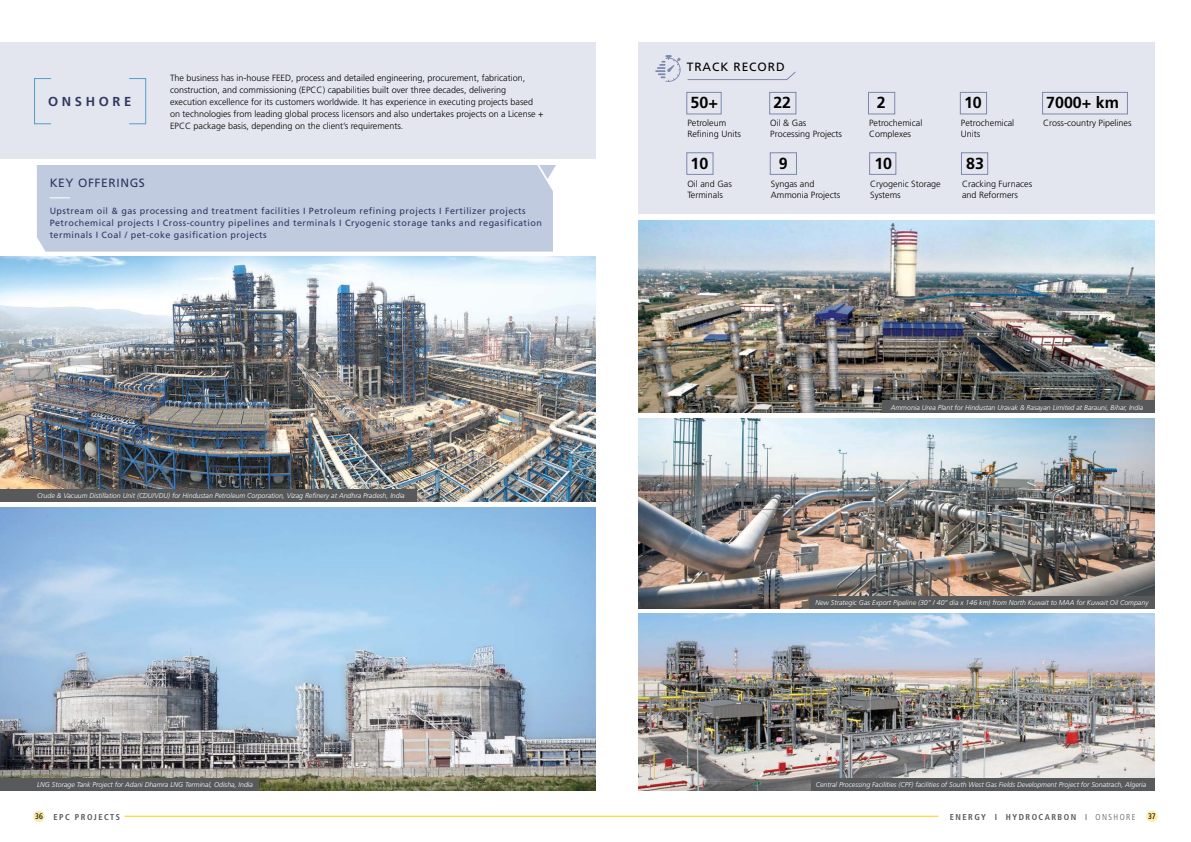
<style>
.page{position:relative;width:1191px;height:842px;background:#fff}
.page>*{position:absolute;margin:0;border:0;box-sizing:border-box;transform-origin:0 0}
.t1{font:700 16px "Frutiger LT Pro";color:#000}
.t2{font:700 13px "Frutiger LT Pro";letter-spacing:.28em;color:#323861}
.t3{font:12px "Frutiger LT Pro";letter-spacing:.05em;color:#323861}
.t4{font:12px "Frutiger LT Pro";letter-spacing:.075em;color:#000}
.t5{font:300 9px/10.8px "Frutiger LT Pro";color:#000}
.t6{font:9px/12px "Frutiger LT Pro";letter-spacing:.05em;color:#323861}
.t7{font:700 condensed 8.5px "Frutiger LT Pro";letter-spacing:.17em;color:#58595b}
.t8{font:condensed 8px "Frutiger LT Pro";color:#000}
.t9{font:italic 300 7px "Frutiger LT Pro";color:#fff}
.s1{font-weight:400}
.s2{font-weight:300}
</style>
<div class="page">
<div style="left:33px;top:811px;width:12px;height:11px;background:#fbeaa9;border-radius:50%"></div>
<div style="left:1146px;top:811px;width:11px;height:11px;background:#feeda8;border-radius:50%"></div>
<div style="left:37px;top:165px;width:516px;height:87px;background:#c0cbe0"></div>
<div style="left:638px;top:43px;width:516px;height:171px;background:#e3e6ee"></div>
<svg style="left:655px;top:55px;width:26px;height:27px"></svg>
<svg style="left:687px;top:71px;width:109px;height:9px"></svg>
<div style="left:686px;top:92px;width:35px;height:22px;border:1px solid #7d88af"></div>
<div style="left:686px;top:152px;width:27px;height:23px;border:1px solid #7d88af"></div>
<div style="left:769px;top:92px;width:27px;height:22px;border:1px solid #7d88af"></div>
<div style="left:769px;top:152px;width:28px;height:23px;border:1px solid #7d88af"></div>
<div style="left:868px;top:92px;width:27px;height:22px;border:1px solid #7d88af"></div>
<div style="left:869px;top:152px;width:27px;height:23px;border:1px solid #7d88af"></div>
<div style="left:961px;top:152px;width:27px;height:23px;border:1px solid #7d88af"></div>
<div style="left:959px;top:92px;width:28px;height:22px;border:1px solid #7d88af"></div>
<div style="left:1042px;top:92px;width:86px;height:22px;border:1px solid #7d88af"></div>
<img style="left:638px;top:220px;width:516px;height:193px">
<div style="left:882px;top:401px;width:272px;height:12px;background:#58595b"></div>
<div style="left:0;top:42px;width:595px;height:117px;background:#e3e6ee"></div>
<svg style="left:50px;top:197px;width:20px;height:1px"></svg>
<img style="left:0;top:257px;width:595px;height:245px">
<div style="left:0;top:490px;width:416px;height:12px;background:#58595b"></div>
<hr style="left:125px;top:816px;width:813px;height:1px;background:#ffcb05">
<div style="left:34px;top:78px;width:18px;height:46px;border:1px solid #549ec8"></div>
<div style="left:129px;top:78px;width:17px;height:46px;border:1px solid #549ec8"></div>
<svg style="left:539px;top:165px;width:17px;height:14px"></svg>
<img style="left:0;top:507px;width:595px;height:284px">
<div style="left:0;top:779px;width:258px;height:12px;background:#58595b"></div>
<img style="left:638px;top:419px;width:516px;height:189px">
<div style="left:809px;top:596px;width:345px;height:12px;background:#58595b"></div>
<img style="left:638px;top:614px;width:516px;height:177px">
<div style="left:810px;top:778px;width:344px;height:13px;background:#58595b"></div>
<h2 class="t2" style="left:48px;top:94px;width:85px">ONSHORE</h2>
<p class="t5" style="left:170px;top:72px;width:375px;line-height:12px">The business has in-house FEED, process and detailed engineering, procurement, fabrication, construction, and commissioning (EPCC) capabilities built over three decades, delivering execution excellence for its customers worldwide. It has experience in executing projects based on technologies from leading global process licensors and also undertakes projects on a License + EPCC package basis, depending on the client’s requirements.</p>
<h3 class="t3" style="left:50px;top:176px;width:97px">KEY OFFERINGS</h3>
<p class="t6" style="left:50px;top:204px;width:494px">Upstream oil &amp; gas processing and treatment facilities I Petroleum refining projects I Fertilizer projects<br>Petrochemical projects I Cross-country pipelines and terminals I Cryogenic storage tanks and regasification terminals I Coal / pet-coke gasification projects</p>
<p class="t9" style="left:37px;top:492px;width:369px">Crude &amp; Vacuum Distillation Unit (CDU/VDU) for Hindustan Petroleum Corporation, Vizag Refinery at Andhra Pradesh, India</p>
<p class="t9" style="left:37px;top:781px;width:217px">LNG Storage Tank Project for Adani Dhamra LNG Terminal, Odisha, India</p>
<h3 class="t4" style="left:687px;top:60px;width:99px">TRACK RECORD</h3>
<h1 class="t1" style="left:690px;top:93px;width:29px">50+</h1>
<h1 class="t1" style="left:773px;top:93px;width:19px">22</h1>
<h1 class="t1" style="left:877px;top:93px;width:10px">2</h1>
<h1 class="t1" style="left:964px;top:93px;width:19px">10</h1>
<h1 class="t1" style="left:1046px;top:93px;width:74px">7000+ km</h1>
<p class="t5" style="left:687px;top:118px;width:55px">Petroleum<br>Refining Units</p>
<p class="t5" style="left:770px;top:118px;width:73px">Oil &amp; Gas<br>Processing Projects</p>
<p class="t5" style="left:869px;top:118px;width:55px">Petrochemical<br>Complexes</p>
<p class="t5" style="left:961px;top:118px;width:55px">Petrochemical<br>Units</p>
<p class="t5" style="left:1043px;top:118px;width:90px">Cross-country Pipelines</p>
<h1 class="t1" style="left:690px;top:154px;width:19px">10</h1>
<h1 class="t1" style="left:778px;top:154px;width:10px">9</h1>
<h1 class="t1" style="left:874px;top:154px;width:19px">10</h1>
<h1 class="t1" style="left:966px;top:154px;width:19px">83</h1>
<p class="t5" style="left:687px;top:178px;width:46px">Oil and Gas<br>Terminals</p>
<p class="t5" style="left:771px;top:178px;width:71px">Syngas and<br>Ammonia Projects</p>
<p class="t5" style="left:870px;top:178px;width:72px">Cryogenic Storage<br>Systems</p>
<p class="t5" style="left:962px;top:178px;width:72px">Cracking Furnaces and Reformers</p>
<p class="t9" style="left:890px;top:403px;width:254px">Ammonia Urea Plant for Hindustan Uravak &amp; Rasayan Limited at Barauni, Bihar, India</p>
<p class="t9" style="left:815px;top:598px;width:334px">New Strategic Gas Export Pipeline (30” / 40” dia x 146 km) from North Kuwait to MAA for Kuwait Oil Company</p>
<p class="t9" style="left:815px;top:781px;width:332px">Central Processing Facilities (CPF) facilities of South West Gas Fields Development Project for Sonatrach, Algeria</p>
<p class="t7" style="left:54px;top:812px;width:68px">EPC PROJECTS</p>
<p class="t7" style="left:949px;top:812px;width:187px">ENERGY I HYDROCARBON <span class="s1">I</span> <span class="s2">ONSHORE</span></p>
<p class="t8" style="left:35px;top:812px;width:9px">36</p>
<p class="t8" style="left:1148px;top:812px;width:9px">37</p>
</div>
